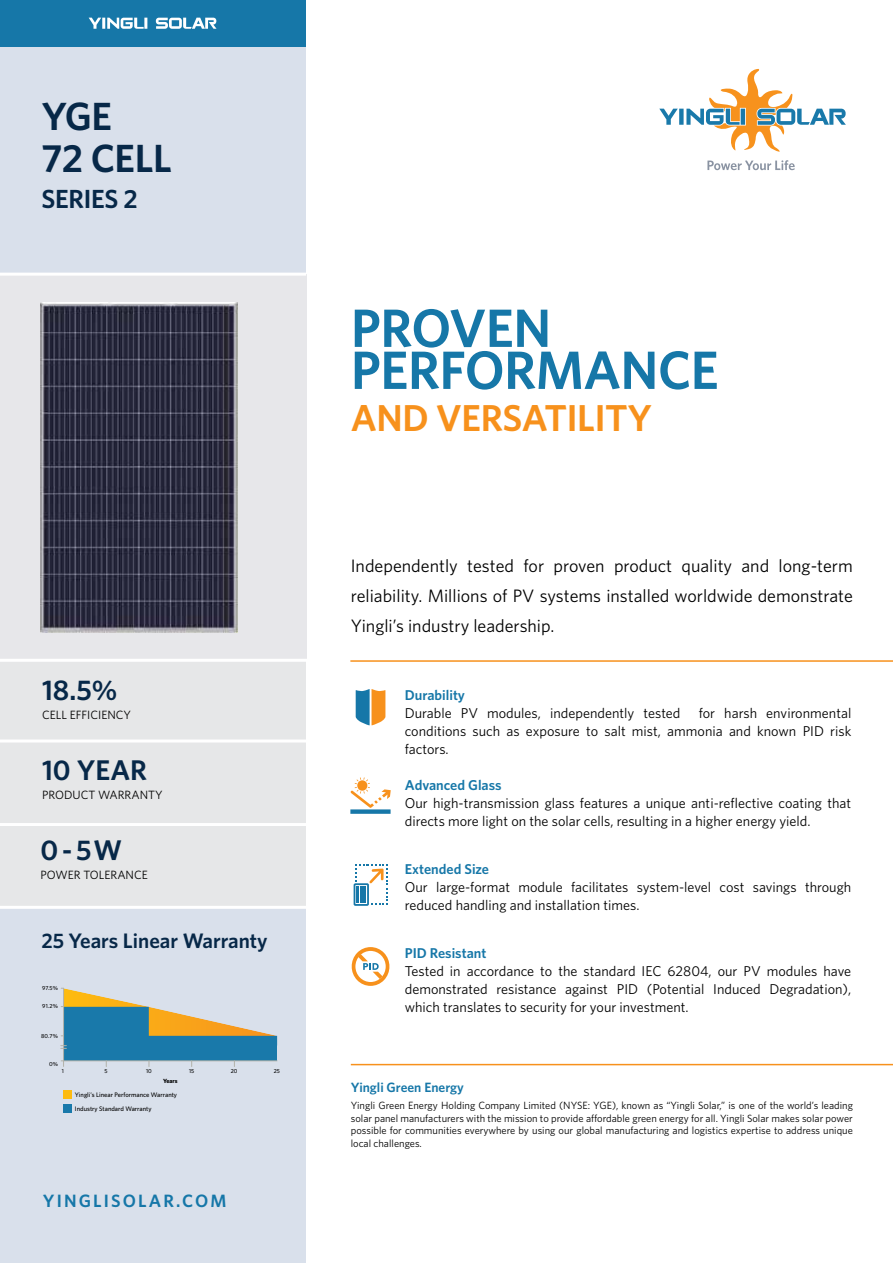
<style>
.page{position:relative;width:893px;height:1263px;background:#fff}
.page>*{position:absolute;margin:0;border:0;box-sizing:border-box;transform-origin:0 0}
.t1{font:600 54px/42px "Whitney";letter-spacing:-.01em;color:#1677a8}
.t2{font:600 39.3px/42px "Whitney";letter-spacing:-.01em;color:#072848}
.t3{font:600 37.5px "Whitney";letter-spacing:-.01em;color:#f7911c}
.t4{font:600 28.5px "Whitney";color:#072848}
.t5{font:600 26.25px "Whitney";letter-spacing:-.01em;color:#072848}
.t6{font:600 21px "Whitney";color:#072848}
.t7{font:18px/30px "Whitney";color:#000;text-align:justify}
.t8{font:600 17.85px "Whitney";letter-spacing:.12em;color:#1677a8}
.t9{font:14.25px/18px "Whitney";color:#000;text-align:justify}
.t10{font:600 14.25px "Whitney";color:#1677a8}
.t11{font:600 13.5px "Whitney";color:#1677a8}
.t12{font:12px "Whitney";color:#000}
.t13{font:10.5px/12.6px "Whitney";color:#000;text-align:justify}
.t14{font:500 6.6px "Whitney";color:#000}
.t15{font:700 6px "Whitney";letter-spacing:-.005em;color:#000}
.t16{font:500 5.85px "Whitney";color:#000}
</style>
<div class="page">
<div style="left:0;top:0;width:305px;height:1263px;background:#d9e0eb"></div>
<div style="left:0;top:606px;width:305px;height:302px;background:#e6e7e8"></div>
<div style="left:0;top:274px;width:306px;height:385px;background:#e7e7ea"></div>
<hr style="left:350px;top:660px;width:543px;height:2px;background:#f7911c">
<hr style="left:351px;top:1064px;width:542px;height:1px;background:#f7911c">
<hr style="left:0;top:659px;width:323px;height:3px;background:#fff">
<hr style="left:0;top:273px;width:306px;height:3px;background:#fff">
<hr style="left:0;top:739px;width:323px;height:3px;background:#fff">
<hr style="left:0;top:823px;width:323px;height:3px;background:#fff">
<hr style="left:0;top:906px;width:323px;height:3px;background:#fff">
<svg style="left:659px;top:68px;width:187px;height:84px"></svg>
<svg style="left:707px;top:160px;width:88px;height:10px"></svg>
<div style="left:0;top:0;width:305px;height:46px;background:#1677a8"></div>
<svg style="left:89px;top:18px;width:128px;height:11px"></svg>
<div style="left:64px;top:1090px;width:8px;height:8px;background:#fdbb10"></div>
<img style="left:64px;top:988px;width:80px;height:18px">
<div style="left:64px;top:1044px;width:213px;height:17px;background:#1979aa"></div>
<hr style="left:61px;top:1060px;width:216px;height:1px;background:#b2b2a9">
<hr style="left:63px;top:988px;width:1px;height:78px;background:#b2b2a9">
<svg style="left:61px;top:1006px;width:216px;height:43px"></svg>
<div style="left:64px;top:1104px;width:8px;height:8px;background:#1979aa"></div>
<img style="left:40px;top:302px;width:197px;height:331px">
<svg style="left:356px;top:689px;width:29px;height:36px"></svg>
<svg style="left:351px;top:947px;width:39px;height:39px"></svg>
<div style="left:350px;top:809px;width:41px;height:5px;background:#1677a8"></div>
<svg style="left:350px;top:777px;width:41px;height:31px"></svg>
<svg style="left:354px;top:864px;width:34px;height:42px"></svg>
<h2 class="t2" style="left:41px;top:97px;width:132px">YGE<br>72 CELL</h2>
<h3 class="t5" style="left:41px;top:187px;width:98px">SERIES 2</h3>
<h3 class="t4" style="left:42px;top:677px;width:77px">18.5%</h3>
<p class="t12" style="left:42px;top:709px;width:90px">CELL EFFICIENCY</p>
<h3 class="t4" style="left:42px;top:757px;width:107px">10 YEAR</h3>
<p class="t12" style="left:42px;top:789px;width:122px">PRODUCT WARRANTY</p>
<h3 class="t4" style="left:40px;top:837px;width:83px">0-5W</h3>
<p class="t12" style="left:40px;top:870px;width:109px">POWER TOLERANCE</p>
<h3 class="t6" style="left:41px;top:931px;width:228px">25 Years Linear Warranty</h3>
<p class="t16" style="left:42px;top:985px;width:17px">97.5%</p>
<p class="t16" style="left:42px;top:1003px;width:17px">91.2%</p>
<p class="t16" style="left:41px;top:1033px;width:18px">80.7%</p>
<p class="t16" style="left:49px;top:1061px;width:10px">0%</p>
<p class="t16" style="left:62px;top:1068px;width:4px">1</p>
<p class="t16" style="left:105px;top:1068px;width:5px">5</p>
<p class="t16" style="left:146px;top:1068px;width:7px">10</p>
<p class="t16" style="left:189px;top:1068px;width:7px">15</p>
<p class="t16" style="left:231px;top:1068px;width:8px">20</p>
<p class="t15" style="left:163px;top:1078px;width:16px">Years</p>
<p class="t14" style="left:75px;top:1091px;width:104px">Yingli’s Linear Performance Warranty</p>
<p class="t14" style="left:75px;top:1105px;width:78px">Industry Standard Warranty</p>
<p class="t8" style="left:43px;top:1193px;width:185px">YINGLISOLAR.COM</p>
<p class="t16" style="left:274px;top:1068px;width:8px">25</p>
<h1 class="t1" style="left:351px;top:310px;width:369px">PROVEN<br>PERFORMANCE</h1>
<h3 class="t3" style="left:351px;top:401px;width:303px">AND VERSATILITY</h3>
<p class="t7" style="left:351px;top:551px;width:504px">Independently tested for proven product quality and long-term reliability. Millions of PV systems installed worldwide demonstrate Yingli’s industry leadership.</p>
<p class="t10" style="left:405px;top:689px;width:62px">Durability</p>
<p class="t9" style="left:405px;top:705px;width:277px">Durable PV modules, independently tested</p>
<p class="t9" style="left:405px;top:705px;width:448px;text-indent:294px">for harsh environmental conditions such as exposure to salt mist, ammonia and known PID risk factors.</p>
<p class="t10" style="left:405px;top:779px;width:98px">Advanced Glass</p>
<p class="t9" style="left:405px;top:795px;width:448px">Our high-transmission glass features a unique anti-relective coating that directs more light on the solar cells, resulting in a higher energy yield.</p>
<p class="t10" style="left:405px;top:863px;width:86px">Extended Size</p>
<p class="t9" style="left:405px;top:879px;width:448px">Our large-format module facilitates system-level cost savings through reduced handling and installation times.</p>
<p class="t10" style="left:405px;top:946px;width:83px">PID Resistant</p>
<p class="t9" style="left:405px;top:963px;width:448px">Tested in accordance to the standard IEC 62804, our PV modules have demonstrated resistance against PID (Potential Induced Degradation), which translates to security for your investment.</p>
<p class="t11" style="left:351px;top:1081px;width:115px">Yingli Green Energy</p>
<p class="t13" style="left:351px;top:1099px;width:504px">Yingli Green Energy Holding Company Limited (NYSE: YGE), known as “Yingli Solar,” is one of the world’s leading solar panel manufacturers with the mission to provide afordable green energy for all. Yingli Solar makes solar power possible for communities everywhere by using our global manufacturing and logistics expertise to address unique local challenges.</p>
</div>
